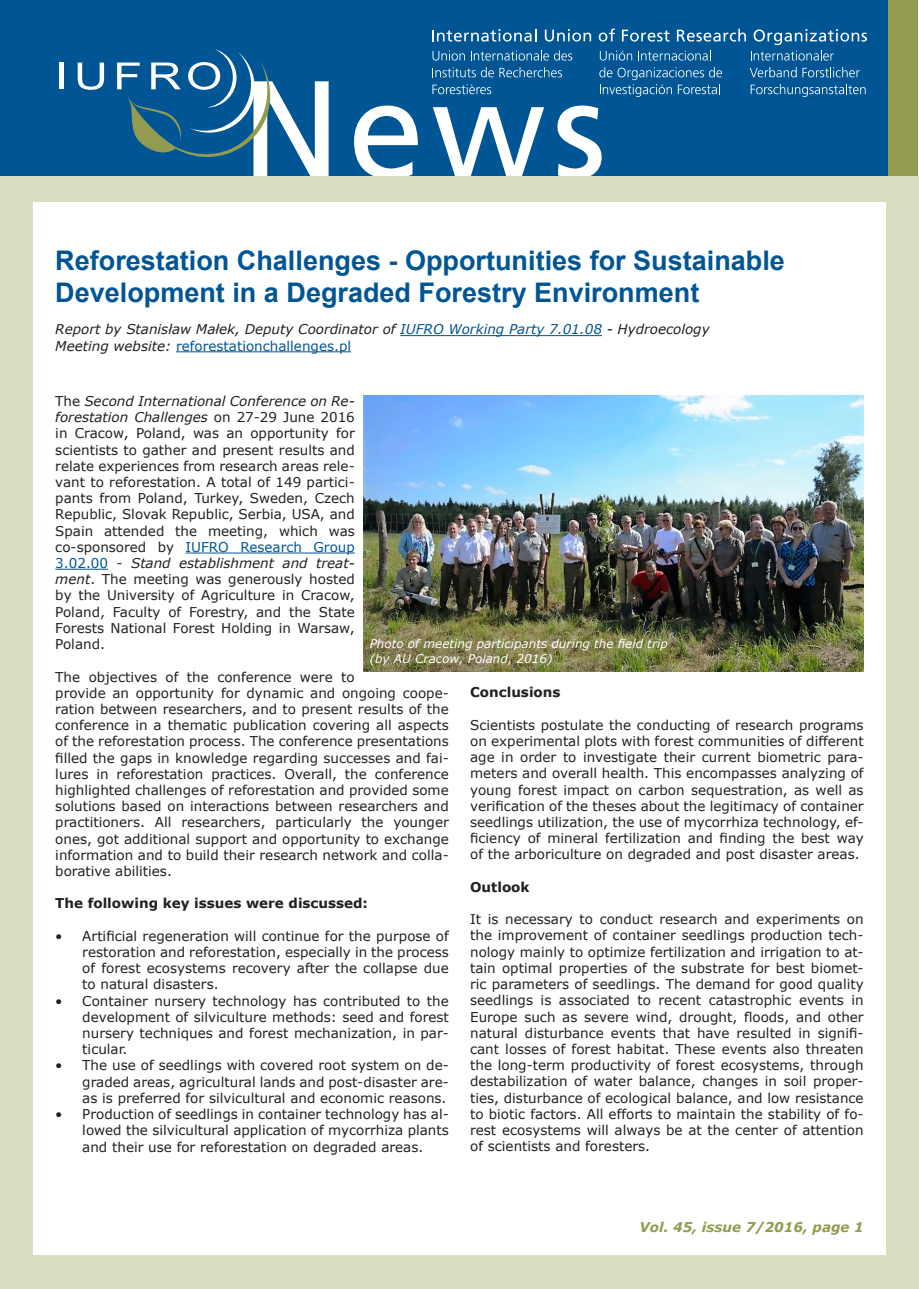
<style>
.page{position:relative;width:919px;height:1289px;background:#fff}
.page>*{position:absolute;margin:0;border:0;box-sizing:border-box;transform-origin:0 0}
.t1{font:700 27px "Arial";color:#005594}
.t2{font:13.5px/16.2px "Verdana";color:#231f20;text-align:justify}
.t3{font:italic 13.5px "Verdana";color:#231f20}
.t4{font:700 13.5px "Verdana";color:#231f20}
.t5{font:13.5px "Verdana";color:#005594}
.t6{font:italic 700 13.5px "Verdana";color:#939b50}
.t7{font:italic 12px/14.4px "Verdana";color:#fff}
.s1{color:#005594}
.s2{font-style:italic;color:#231f20}
.s3{font-style:italic}
</style>
<div class="page">
<div style="left:0;top:0;width:904px;height:176px;background:#005594"></div>
<div style="left:888px;top:0;width:29px;height:176px;background:#939b50"></div>
<svg style="left:354px;top:105px;width:64px;height:71px"></svg>
<svg style="left:433px;top:107px;width:111px;height:69px"></svg>
<svg style="left:557px;top:105px;width:44px;height:71px"></svg>
<hr style="left:60px;top:63px;width:4px;height:26px;background:#fff">
<svg style="left:78px;top:63px;width:26px;height:27px"></svg>
<svg style="left:117px;top:49px;width:211px;height:127px"></svg>
<svg style="left:432px;top:29px;width:104px;height:13px"></svg>
<svg style="left:544px;top:29px;width:47px;height:13px"></svg>
<svg style="left:432px;top:50px;width:140px;height:11px"></svg>
<svg style="left:432px;top:67px;width:130px;height:10px"></svg>
<svg style="left:432px;top:84px;width:59px;height:10px"></svg>
<svg style="left:599px;top:67px;width:123px;height:30px"></svg>
<svg style="left:598px;top:29px;width:268px;height:32px"></svg>
<svg style="left:749px;top:67px;width:47px;height:10px"></svg>
<svg style="left:802px;top:67px;width:57px;height:10px"></svg>
<svg style="left:750px;top:84px;width:115px;height:13px"></svg>
<div style="left:0;top:176px;width:918px;height:1112px;background:#daddbf"></div>
<div style="left:33px;top:202px;width:852px;height:1052px;background:#fff"></div>
<hr style="left:185px;top:552px;width:170px;height:1px;background:#005594">
<hr style="left:55px;top:569px;width:53px;height:1px;background:#005594">
<hr style="left:400px;top:335px;width:202px;height:1px;background:#005594">
<hr style="left:176px;top:351px;width:175px;height:1px;background:#005594">
<img style="left:363px;top:396px;width:500px;height:275px">
<p class="t1" style="left:55px;top:242px;width:731px">Reforestation Challenges - Opportunities for Sustainable</p>
<p class="t1" style="left:55px;top:274px;width:645px">Development in a Degraded Forestry Environment</p>
<p class="t3" style="left:55px;top:320px;width:655px">Report by Stanisław Małek, Deputy Coordinator of <span class="s1">IUFRO Working Party 7.01.08</span> - Hydroecology</p>
<p class="t5" style="left:55px;top:336px;width:297px"><span class="s2">Meeting website:</span> reforestationchallenges.pl</p>
<p class="t2" style="left:55px;top:393px;width:301px">The <span class="s3">Second International Conference on Re&shy;forestation Challenges</span> on 27-29 June 2016 in Cracow, Poland, was an opportunity for scientists to gather and present results and relate experiences from research areas rele&shy;vant to reforestation. A total of 149 partici&shy;pants from Poland, Turkey, Sweden, Czech Republic, Slovak Republic, Serbia, USA, and Spain attended the meeting, which was co-sponsored by <span class="s1">IUFRO Research Group 3.02.00</span> - <span class="s3">Stand establishment and treat&shy;ment</span>. The meeting was generously hosted by the University of Agriculture in Cracow, Poland, Faculty of Forestry, and the State Forests National Forest Holding in Warsaw, Poland.</p>
<p class="t2" style="left:55px;top:668px;width:395px;text-align:left">The objectives of the conference were to<br>provide an opportunity for dynamic and ongoing coope&shy;ration between researchers, and to present results of the conference in a thematic publication covering all aspects of the reforestation process. The conference presentations filled the gaps in knowledge regarding successes and fai&shy;lures in reforestation practices. Overall, the conference highlighted challenges of reforestation and provided some solutions based on interactions between researchers and practitioners. All researchers, particularly the younger ones, got additional support and opportunity to exchange information and to build their research network and colla&shy;borative abilities.</p>
<p class="t4" style="left:55px;top:893px;width:314px">The following key issues were discussed:</p>
<p class="t2" style="left:82px;top:927px;width:368px;text-indent:-27px">• Artificial regeneration will continue for the purpose of restoration and reforestation, especially in the process of forest ecosystems recovery after the collapse due to natural disasters.</p>
<p class="t2" style="left:82px;top:992px;width:368px;text-indent:-27px">• Container nursery technology has contributed to the development of silviculture methods: seed and forest nursery techniques and forest mechanization, in par&shy;ticular.</p>
<p class="t2" style="left:82px;top:1057px;width:368px;text-indent:-27px">• The use of seedlings with covered root system on de&shy;graded areas, agricultural lands and post-disaster are&shy;as is preferred for silvicultural and economic reasons.</p>
<p class="t2" style="left:82px;top:1105px;width:368px;text-indent:-27px">• Production of seedlings in container technology has al&shy;lowed the silvicultural application of mycorrhiza plants and their use for reforestation on degraded areas.</p>
<p class="t7" style="left:370px;top:636px;width:299px">Photo of meeting participants during the field trip (by AU Cracow, Poland, 2016)</p>
<p class="t4" style="left:470px;top:683px;width:92px">Conclusions</p>
<p class="t2" style="left:470px;top:716px;width:395px">Scientists postulate the conducting of research programs on experimental plots with forest communities of different age in order to investigate their current biometric para&shy;meters and overall health. This encompasses analyzing of young forest impact on carbon sequestration, as well as verification of the theses about the legitimacy of container seedlings utilization, the use of mycorrhiza technology, ef&shy;ficiency of mineral fertilization and finding the best way of the arboriculture on degraded and post disaster areas.</p>
<p class="t4" style="left:470px;top:877px;width:61px">Outlook</p>
<p class="t2" style="left:470px;top:911px;width:395px">It is necessary to conduct research and experiments on the improvement of container seedlings production tech&shy;nology mainly to optimize fertilization and irrigation to at&shy;tain optimal properties of the substrate for best biomet&shy;ric parameters of seedlings. The demand for good quality seedlings is associated to recent catastrophic events in Europe such as severe wind, drought, floods, and other natural disturbance events that have resulted in signifi&shy;cant losses of forest habitat. These events also threaten the long-term productivity of forest ecosystems, through destabilization of water balance, changes in soil proper&shy;ties, disturbance of ecological balance, and low resistance to biotic factors. All efforts to maintain the stability of fo&shy;rest ecosystems will always be at the center of attention of scientists and foresters.</p>
<p class="t6" style="left:639px;top:1217px;width:226px">Vol. 45, issue 7/2016, page 1</p>
</div>
